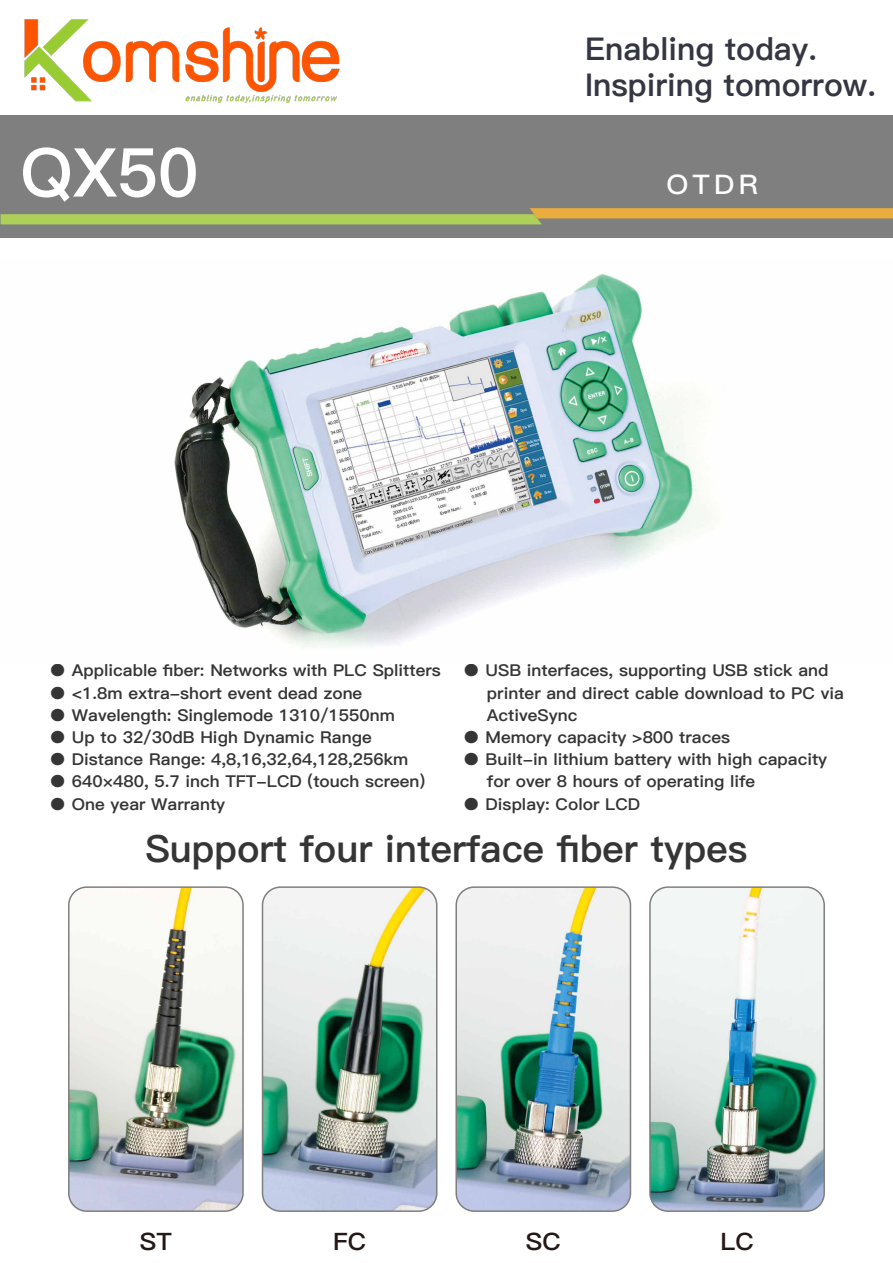
<style>
.page{position:relative;width:893px;height:1263px;background:#fff}
.page>*{position:absolute;margin:0;border:0;box-sizing:border-box;transform-origin:0 0}
.t1{font:67.5px "Ping Fang SC Heavy";color:#fff}
.t2{font:37.65px "Ping Fang SC Heavy";color:#353535}
.t3{font:31.5px "Ping Fang SC Heavy";color:#343641}
.t4{font:27px "Ping Fang SC Bold";color:#fff;scale:1.05 1}
.t5{font:24px "Ping Fang SC Heavy";color:#231815;scale:1.05 1}
.t6{font:16.35px/22.2px "Ping Fang SC Heavy";color:#353535;scale:1.05 1}
</style>
<div class="page">
<img style="left:262px;top:889px;width:175px;height:322px">
<div style="left:262px;top:886px;width:175px;height:326px;border:2px solid #7f7f7f;border-radius:18px"></div>
<img style="left:71px;top:889px;width:170px;height:320px">
<div style="left:68px;top:886px;width:176px;height:326px;border:2px solid #7f7f7f;border-radius:18px"></div>
<img style="left:458px;top:889px;width:172px;height:322px">
<div style="left:455px;top:886px;width:176px;height:326px;border:2px solid #7f7f7f;border-radius:18px"></div>
<img style="left:652px;top:889px;width:170px;height:320px">
<div style="left:649px;top:886px;width:176px;height:326px;border:2px solid #7f7f7f;border-radius:18px"></div>
<img style="left:174px;top:274px;width:539px;height:373px">
<img style="left:0;top:19px;width:405px;height:97px">
<div style="left:0;top:116px;width:893px;height:122px;background:#7f7f7f"></div>
<svg style="left:1px;top:208px;width:892px;height:16px"></svg>
<h3 class="t3" style="left:585px;top:30px;width:234px">Enabling today.</h3>
<h1 class="t1" style="left:20px;top:132px;width:180px">QX50</h1>
<h3 class="t3" style="left:585px;top:66px;width:292px">Inspiring tomorrow.</h3>
<h3 class="t4" style="left:666px;top:169px;width:89px">OTDR</h3>
<p class="t6" style="left:49px;top:660px;width:375px">● Applicable fiber: Networks with PLC Splitters</p>
<p class="t6" style="left:49px;top:682px;width:300px">● &lt;1.8m extra-short event dead zone</p>
<p class="t6" style="left:49px;top:704px;width:331px">● Wavelength: Singlemode 1310/1550nm</p>
<p class="t6" style="left:49px;top:726px;width:309px">● Up to 32/30dB High Dynamic Range</p>
<p class="t6" style="left:49px;top:749px;width:344px">● Distance Range: 4,8,16,32,64,128,256km</p>
<p class="t6" style="left:49px;top:771px;width:360px">● 640×480, 5.7 inch TFT-LCD (touch screen)</p>
<p class="t6" style="left:49px;top:793px;width:169px">● One year Warranty</p>
<p class="t6" style="left:487px;top:660px;width:341px;text-indent:-24px">● USB interfaces, supporting USB stick and printer and direct cable download to PC via<br>ActiveSync</p>
<p class="t6" style="left:463px;top:726px;width:256px">● Memory capacity &gt;800 traces</p>
<p class="t6" style="left:487px;top:749px;width:326px;text-indent:-24px">● Built-in lithium battery with high capacity for over 8 hours of operating life</p>
<p class="t6" style="left:463px;top:793px;width:171px">● Display: Color LCD</p>
<h2 class="t2" style="left:145px;top:826px;width:604px">Support four interface fiber types</h2>
<h3 class="t5" style="left:140px;top:1227px;width:32px">ST</h3>
<h3 class="t5" style="left:333px;top:1227px;width:33px">FC</h3>
<h3 class="t5" style="left:526px;top:1227px;width:35px">SC</h3>
<h3 class="t5" style="left:720px;top:1227px;width:33px">LC</h3>
</div>
